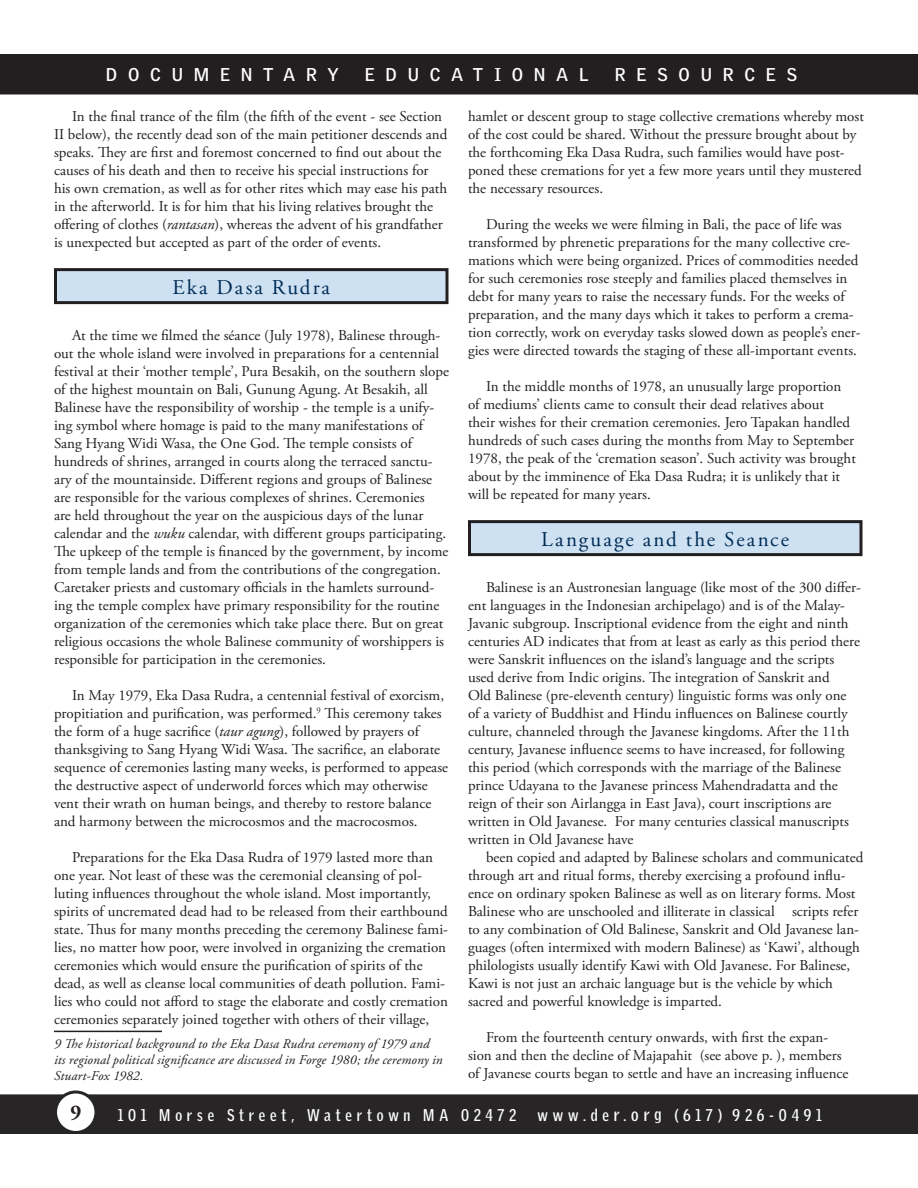
<style>
.page{position:relative;width:918px;height:1188px;background:#fff}
.page>*{position:absolute;margin:0;border:0;box-sizing:border-box;transform-origin:0 0}
.t1{font:21px "Adobe Garamond Pro";letter-spacing:.1em;color:#002c55}
.numbering{font:700 21px "Adobe Garamond Pro";color:#231f20}
.t2{font:700 18px "Griffith Gothic";letter-spacing:.6em;color:#fff}
.t3{font:700 16.5px "Griffith Gothic Cond";letter-spacing:.29em;color:#fff}
.studyguide{font:15px/18px "Adobe Garamond Pro";color:#231f20}
.footnotes{font:15px/18px "Adobe Garamond Pro";color:#231f20}
.footnotes-2{font:italic 13.5px/16.2px "Adobe Garamond Pro";letter-spacing:.01em;color:#231f20}
.s1{font-style:italic}
.s2{font-size:18px}
</style>
<div class="page">
<div style="left:1px;top:1095px;width:916px;height:38px;background:#282526"></div>
<div style="left:0;top:1094px;width:918px;height:40px;border:2px solid #282526"></div>
<div style="left:0;top:54px;width:918px;height:40px;background:#231f20"></div>
<svg style="left:917px;top:1094px;width:1px;height:40px"></svg>
<div style="left:56px;top:1092px;width:40px;height:40px;background:#fff;border-radius:50%"></div>
<div style="left:54px;top:1090px;width:44px;height:44px;border:3px solid #282526;border-radius:50%"></div>
<div style="left:56px;top:270px;width:391px;height:33px;background:#cee1f3"></div>
<div style="left:54px;top:268px;width:394px;height:36px;border:3px solid #231f20"></div>
<hr style="left:54px;top:1031px;width:108px;height:1px;background:#231f20">
<div style="left:470px;top:522px;width:391px;height:33px;background:#cee1f3"></div>
<div style="left:468px;top:520px;width:394px;height:36px;border:3px solid #231f20"></div>
<p class="t2" style="left:106px;top:63px;width:234px">DOCUMENTARY</p>
<p class="t2" style="left:365px;top:63px;width:225px">EDUCATIONAL</p>
<p class="t2" style="left:615px;top:63px;width:184px">RESOURCES</p>
<p class="studyguide" style="left:54px;top:108px;width:395px;text-indent:18px">In the final trance of the film (the fifth of the event - see Section II below), the recently dead son of the main petitioner descends and speaks. They are first and foremost concerned to find out about the causes of his death and then to receive his special instructions for his own cremation, as well as for other rites which may ease his path in the afterworld. It is for him that his living relatives brought the offering of clothes (<span class="s1">rantasan</span>), whereas the advent of his grandfather is unexpected but accepted as part of the order of events.</p>
<p class="t1" style="left:172px;top:275px;width:159px">Eka Dasa Rudra</p>
<p class="studyguide" style="left:54px;top:327px;width:397px;text-indent:18px">At the time we filmed the séance (July 1978), Balinese through&shy;out the whole island were involved in preparations for a centennial festival at their ‘mother temple’, Pura Besakih, on the southern slope of the highest mountain on Bali, Gunung Agung. At Besakih, all Balinese have the responsibility of worship - the temple is a unify&shy;ing symbol where homage is paid to the many manifestations of Sang Hyang Widi Wasa, the One God. The temple consists of hundreds of shrines, arranged in courts along the terraced sanctu&shy;ary of the mountainside. Different regions and groups of Balinese are responsible for the various complexes of shrines. Ceremonies<br>are held throughout the year on the auspicious days of the lunar calendar and the <span class="s1">wuku</span> calendar, with different groups participating.<br>The upkeep of the temple is financed by the government, by income from temple lands and from the contributions of the congregation.<br>Caretaker priests and customary officials in the hamlets surround&shy;ing the temple complex have primary responsibility for the routine organization of the ceremonies which take place there. But on great religious occasions the whole Balinese community of worshippers is responsible for participation in the ceremonies.</p>
<p class="studyguide" style="left:54px;top:687px;width:396px;text-indent:18px">In May 1979, Eka Dasa Rudra, a centennial festival of exorcism, propitiation and purification, was performed. This ceremony takes the form of a huge sacrifice (<span class="s1">taur agung</span>), followed by prayers of thanksgiving to Sang Hyang Widi Wasa. The sacrifice, an elaborate sequence of ceremonies lasting many weeks, is performed to appease the destructive aspect of underworld forces which may otherwise vent their wrath on human beings, and thereby to restore balance and harmony between the microcosmos and the macrocosmos.</p>
<p class="studyguide" style="left:54px;top:849px;width:395px;text-indent:18px">Preparations for the Eka Dasa Rudra of 1979 lasted more than one year. Not least of these was the ceremonial cleansing of pol&shy;luting influences throughout the whole island. Most importantly, spirits of uncremated dead had to be released from their earthbound state. Thus for many months preceding the ceremony Balinese fami&shy;lies, no matter how poor, were involved in organizing the cremation ceremonies which would ensure the purification of spirits of the dead, as well as cleanse local communities of death pollution. Fami&shy;lies who could not afford to stage the elaborate and costly cremation ceremonies separately joined together with others of their village,</p>
<p class="footnotes-2" style="left:54px;top:1036px;width:390px;text-indent:10px">The historical background to the Eka Dasa Rudra ceremony of 1979 and its regional political significance are discussed in Forge 1980; the ceremony in<br>Stuart-Fox 1982.</p>
<p class="footnotes" style="left:468px;top:108px;width:398px">hamlet or descent group to stage collective cremations whereby most of the cost could be shared. Without the pressure brought about by the forthcoming Eka Dasa Rudra, such families would have post&shy;poned these cremations for yet a few more years until they mustered the necessary resources.</p>
<p class="studyguide" style="left:468px;top:216px;width:394px;text-indent:18px">During the weeks we were filming in Bali, the pace of life was transformed by phrenetic preparations for the many collective cre&shy;mations which were being organized. Prices of commodities needed for such ceremonies rose steeply and families placed themselves in debt for many years to raise the necessary funds. For the weeks of preparation, and the many days which it takes to perform a crema&shy;tion correctly, work on everyday tasks slowed down as people’s ener&shy;gies were directed towards the staging of these all-important events.</p>
<p class="studyguide" style="left:468px;top:378px;width:389px;text-indent:18px">In the middle months of 1978, an unusually large proportion of mediums’ clients came to consult their dead relatives about<br>their wishes for their cremation ceremonies. Jero Tapakan handled hundreds of such cases during the months from May to September 1978, the peak of the ‘cremation season’. Such activity was brought about by the imminence of Eka Dasa Rudra; it is unlikely that it will be repeated for many years.</p>
<p class="t1" style="left:541px;top:527px;width:249px">Language and the Seance</p>
<p class="studyguide" style="left:468px;top:579px;width:394px;text-indent:18px">Balinese is an Austronesian language (like most of the 300 differ&shy;ent languages in the Indonesian archipelago) and is of the Malay-Javanic subgroup. Inscriptional evidence from the eight and ninth centuries AD indicates that from at least as early as this period there were Sanskrit influences on the island’s language and the scripts used derive from Indic origins. The integration of Sanskrit and<br>Old Balinese (pre-eleventh century) linguistic forms was only one of a variety of Buddhist and Hindu influences on Balinese courtly culture, channeled through the Javanese kingdoms. After the 11th century, Javanese influence seems to have increased, for following this period (which corresponds with the marriage of the Balinese prince Udayana to the Javanese princess Mahendradatta and the reign of their son Airlangga in East Java), court inscriptions are written in Old Javanese. For many centuries classical manuscripts written in Old Javanese have</p>
<p class="studyguide" style="left:468px;top:849px;width:397px;text-indent:18px">been copied and adapted by Balinese scholars and communicated through art and ritual forms, thereby exercising a profound influ&shy;ence on ordinary spoken Balinese as well as on literary forms. Most Balinese who are unschooled and illiterate in classical scripts refer to any combination of Old Balinese, Sanskrit and Old Javanese lan&shy;guages (often intermixed with modern Balinese) as ‘Kawi’, although philologists usually identify Kawi with Old Javanese. For Balinese, Kawi is not just an archaic language but is the vehicle by which sacred and powerful knowledge is imparted.</p>
<p class="studyguide" style="left:468px;top:1029px;width:382px;text-align:center">From the fourteenth century onwards, with first the expan-<br>sion and then the decline of Majapahit (see above p. ), members of Javanese courts began to settle and have an increasing influence</p>
<p class="numbering" style="left:70px;top:1100px;width:12px">9</p>
<p class="t3" style="left:118px;top:1106px;width:400px">101 Morse Street, Watertown MA 02472</p>
<p class="t3" style="left:537px;top:1106px;width:286px">www.de<span class="s2">r</span>.<span class="s2">or</span>g (617) 926-0491</p>
</div>
